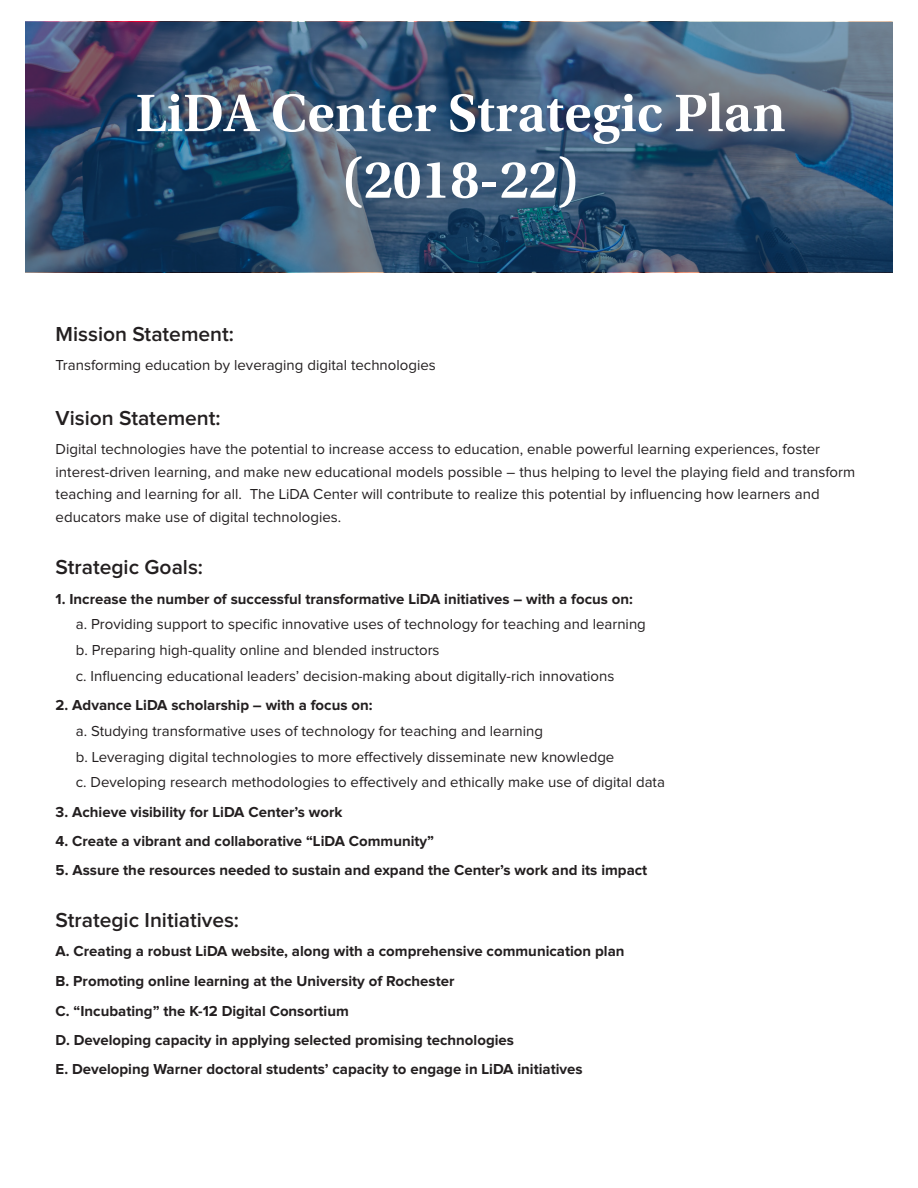
<style>
.page{position:relative;width:918px;height:1188px;background:#fff}
.page>*{position:absolute;margin:0;border:0;box-sizing:border-box;transform-origin:0 0}
.t1{font:600 55.5px/66.6px "Utopia Std";color:#fff;text-align:center}
.t2{font:600 21px "Proxima Nova";color:#231f20}
.t3{font:15px/22.5px "Proxima Nova";color:#231f20}
.t4{font:700 15px "Proxima Nova";color:#231f20}
</style>
<div class="page">
<img style="left:25px;top:22px;width:868px;height:250px">
<p class="t1" style="left:136px;top:80px;width:651px">LiDA Center Strategic Plan (2018-22)</p>
<p class="t2" style="left:56px;top:324px;width:180px">Mission Statement:</p>
<p class="t3" style="left:56px;top:354px;width:382px">Transforming education by leveraging digital technologies</p>
<p class="t2" style="left:56px;top:408px;width:166px">Vision Statement:</p>
<p class="t3" style="left:56px;top:438px;width:801px">Digital technologies have the potential to increase access to education, enable powerful learning experiences, foster interest-driven learning, and make new educational models possible – thus helping to level the playing field and transform teaching and learning for all. The LiDA Center will contribute to realize this potential by influencing how learners and educators make use of digital technologies.</p>
<p class="t2" style="left:56px;top:558px;width:149px">Strategic Goals:</p>
<p class="t4" style="left:56px;top:592px;width:579px">1. Increase the number of successful transformative LiDA initiatives – with a focus on:</p>
<p class="t3" style="left:76px;top:614px;width:572px">a. Providing support to specific innovative uses of technology for teaching and learning</p>
<p class="t3" style="left:76px;top:640px;width:365px">b. Preparing high-quality online and blended instructors</p>
<p class="t3" style="left:76px;top:665px;width:540px">c. Influencing educational leaders’ decision-making about digitally-rich innovations</p>
<p class="t4" style="left:56px;top:698px;width:318px">2. Advance LiDA scholarship – with a focus on:</p>
<p class="t3" style="left:76px;top:720px;width:469px">a. Studying transformative uses of technology for teaching and learning</p>
<p class="t3" style="left:76px;top:746px;width:540px">b. Leveraging digital technologies to more effectively disseminate new knowledge</p>
<p class="t3" style="left:76px;top:772px;width:591px">c. Developing research methodologies to effectively and ethically make use of digital data</p>
<p class="t4" style="left:56px;top:805px;width:288px">3. Achieve visibility for LiDA Center’s work</p>
<p class="t4" style="left:56px;top:834px;width:380px">4. Create a vibrant and collaborative “LiDA Community”</p>
<p class="t4" style="left:56px;top:863px;width:593px">5. Assure the resources needed to sustain and expand the Center’s work and its impact</p>
<p class="t2" style="left:56px;top:910px;width:185px">Strategic Initiatives:</p>
<p class="t4" style="left:56px;top:944px;width:570px">A. Creating a robust LiDA website, along with a comprehensive communication plan</p>
<p class="t4" style="left:56px;top:975px;width:400px">B. Promoting online learning at the University of Rochester</p>
<p class="t4" style="left:56px;top:1004px;width:295px">C. “Incubating” the K-12 Digital Consortium</p>
<p class="t4" style="left:56px;top:1033px;width:460px">D. Developing capacity in applying selected promising technologies</p>
<p class="t4" style="left:56px;top:1062px;width:529px">E. Developing Warner doctoral students’ capacity to engage in LiDA initiatives</p>
</div>
